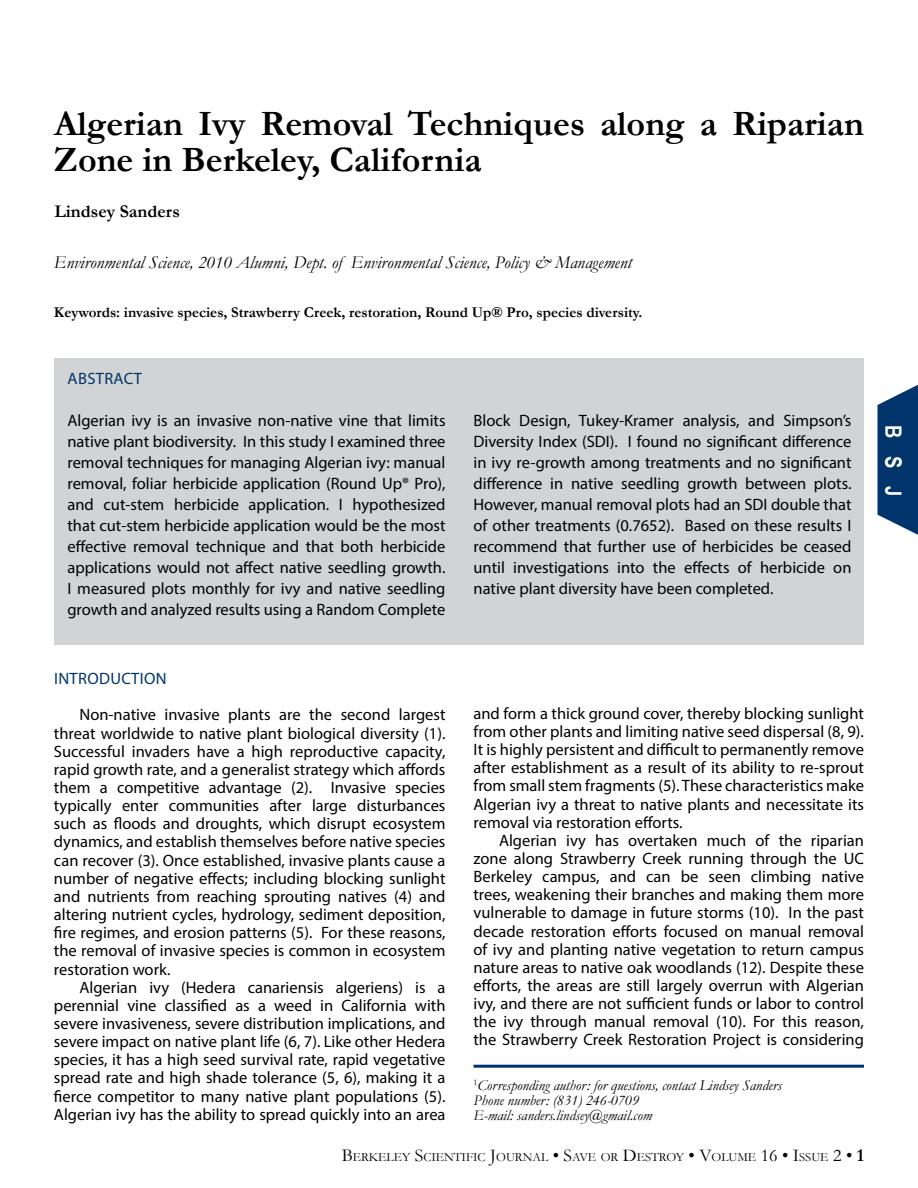
<style>
.page{position:relative;width:918px;height:1188px;background:#fff}
.page>*{position:absolute;margin:0;border:0;box-sizing:border-box;transform-origin:0 0}
.t1{font:700 36px/36px "Garamond";color:#000}
.t2{font:700 22.5px "Arial Narrow";color:#fffffe}
.t3{font:italic 18px "Garamond";color:#000}
.t4{font:700 18px "Garamond";color:#000}
.t5{font:16.5px/18.1px "Myriad Pro";color:#000;text-align:justify}
.t6{font:16.5px "Myriad Pro";letter-spacing:.02em;color:#00346a}
.t7{font:italic 15px/15px "Garamond";color:#000}
.t8{font:700 15px "Garamond";color:#000}
.t9{font:12.6px "Garamond";color:#000}
.s1{font-size:18px}
.s2{font-weight:700;font-size:18px}
</style>
<div class="page">
<div style="left:54px;top:358px;width:810px;height:286px;background:#d1d3d4"></div>
<hr style="left:473px;top:1065px;width:391px;height:3px;background:#00346a">
<svg style="left:878px;top:384px;width:40px;height:151px;background:#23507e"></svg>
<h1 class="t1" style="left:54px;top:106px;width:812px">Algerian Ivy Removal Techniques along a Riparian<br>Zone in Berkeley, California</h1>
<p class="t4" style="left:54px;top:199px;width:127px">Lindsey Sanders</p>
<p class="t3" style="left:54px;top:250px;width:580px">Environmental Science, 2010 Alumni, Dept. of Environmental Science, Policy &amp; Management</p>
<p class="t8" style="left:54px;top:302px;width:590px">Keywords: invasive species, Strawberry Creek, restoration, Round Up® Pro, species diversity.</p>
<p class="t6" style="left:68px;top:368px;width:76px">Abstract</p>
<p class="t5" style="left:67px;top:410px;width:380px;line-height:21px">Algerian ivy is an invasive non-native vine that limits native plant biodiversity. In this study I examined three removal techniques for managing Algerian ivy: manual removal, foliar herbicide application (Round Up® Pro), and cut-stem herbicide application. I hypothesized that cut-stem herbicide application would be the most effective removal technique and that both herbicide applications would not affect native seedling growth.<br>I measured plots monthly for ivy and native seedling growth and analyzed results using a Random Complete</p>
<p class="t5" style="left:474px;top:410px;width:380px;line-height:21px">Block Design, Tukey-Kramer analysis, and Simpson’s Diversity Index (SDI). I found no significant difference in ivy re-growth among treatments and no significant difference in native seedling growth between plots.<br>However, manual removal plots had an SDI double that of other treatments (0.7652). Based on these results I recommend that further use of herbicides be ceased until investigations into the effects of herbicide on native plant diversity have been completed.</p>
<h2 class="t2" style="left:910px;top:424px;width:73px;rotate:90deg">BSJ</h2>
<p class="t6" style="left:54px;top:668px;width:114px">Introduction</p>
<p class="t5" style="left:54px;top:706px;width:393px">Non-native invasive plants are the second largest threat worldwide to native plant biological diversity (1).<br>Successful invaders have a high reproductive capacity, rapid growth rate, and a generalist strategy which affords them a competitive advantage (2). Invasive species typically enter communities after large disturbances such as floods and droughts, which disrupt ecosystem dynamics, and establish themselves before native species can recover (3). Once established, invasive plants cause a number of negative effects; including blocking sunlight and nutrients from reaching sprouting natives (4) and altering nutrient cycles, hydrology, sediment deposition, fire regimes, and erosion patterns (5). For these reasons, the removal of invasive species is common in ecosystem restoration work.</p>
<p class="t5" style="left:54px;top:978px;width:393px;text-indent:25px">Algerian ivy (Hedera canariensis algeriens) is a perennial vine classified as a weed in California with severe invasiveness, severe distribution implications, and severe impact on native plant life (6, 7). Like other Hedera species, it has a high seed survival rate, rapid vegetative spread rate and high shade tolerance (5, 6), making it a fierce competitor to many native plant populations (5).<br>Algerian ivy has the ability to spread quickly into an area</p>
<p class="t5" style="left:474px;top:704px;width:392px">and form a thick ground cover, thereby blocking sunlight from other plants and limiting native seed dispersal (8, 9).<br>It is highly persistent and difficult to permanently remove after establishment as a result of its ability to re-sprout from small stem fragments (5). These characteristics make Algerian ivy a threat to native plants and necessitate its removal via restoration efforts.</p>
<p class="t5" style="left:474px;top:831px;width:392px;text-align:left;text-indent:25px">Algerian ivy has overtaken much of the riparian zone along Strawberry Creek running through the UC Berkeley campus, and can be seen climbing native trees, weakening their branches and making them more vulnerable to damage in future storms (10). In the past decade restoration efforts focused on manual removal of ivy and planting native vegetation to return campus nature areas to native oak woodlands (12). Despite these efforts, the areas are still largely overrun with Algerian ivy, and there are not sufficient funds or labor to control the ivy through manual removal (10). For this reason, the Strawberry Creek Restoration Project is considering</p>
<p class="t7" style="left:473px;top:1078px;width:310px"><sup>1</sup>Corresponding author: for questions, contact Lindsey Sanders<br>Phone number: (831) 246-0709<br>E-mail: sanders.lindsey@gmail.com</p>
<p class="t9" style="left:342px;top:1149px;width:524px"><span class="s1">B</span>ERKELEY <span class="s1">S</span>CIENTIFIC <span class="s1">J</span>OURNAL <span class="s1">• S</span>AVE OR <span class="s1">D</span>ESTROY <span class="s1">• V</span>OLUME <span class="s1">16 • I</span>SSUE <span class="s1">2 •</span> <span class="s2">1</span></p>
</div>
